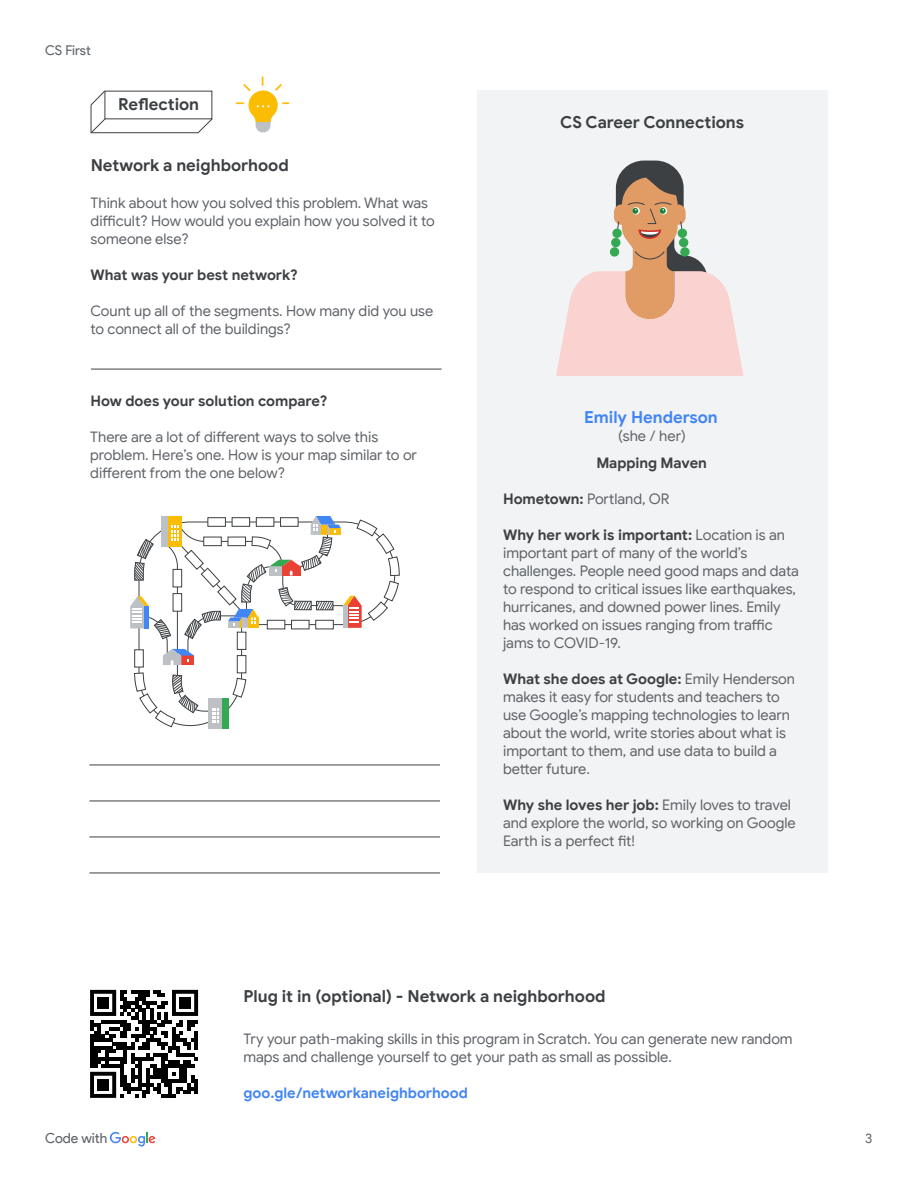
<style>
.page{position:relative;width:918px;height:1188px;background:#fff}
.page>*{position:absolute;margin:0;border:0;box-sizing:border-box;transform-origin:0 0}
.t1{font:700 16.5px "Google Sans";color:#3c4043}
.t2{font:700 16.5px "Google Sans";color:#4285f4}
.t3{font:14.55px/18px "Google Sans";color:#5f6368}
.t4{font:700 14.55px "Google Sans";letter-spacing:-.005em;color:#3c4043}
.t5{font:700 14.55px "Google Sans";color:#4285f4}
.t6{font:13.95px "Product Sans";letter-spacing:-.005em;color:#5f6368}
.t7{font:13.5px "Product Sans";letter-spacing:-.005em;color:#5f6368}
.t8{font:13.5px "Google Sans";color:#5f6368}
.s1{font-weight:700;color:#3c4043}
</style>
<div class="page">
<div style="left:477px;top:91px;width:350px;height:782px;background:#f1f3f4"></div>
<svg style="left:90px;top:90px;width:123px;height:44px"></svg>
<hr style="left:91px;top:369px;width:351px;height:1px;background:#3c4043">
<svg style="left:130px;top:516px;width:270px;height:212px"></svg>
<svg style="left:236px;top:76px;width:53px;height:56px"></svg>
<svg style="left:90px;top:990px;width:108px;height:108px"></svg>
<div style="left:98px;top:997px;width:11px;height:11px;background:#000"></div>
<div style="left:179px;top:997px;width:12px;height:11px;background:#000"></div>
<div style="left:98px;top:1079px;width:11px;height:11px;background:#000"></div>
<svg style="left:556px;top:161px;width:187px;height:215px"></svg>
<svg style="left:110px;top:1132px;width:45px;height:15px"></svg>
<hr style="left:89px;top:765px;width:351px;height:1px;background:#3c4043">
<hr style="left:89px;top:801px;width:351px;height:1px;background:#3c4043">
<hr style="left:89px;top:837px;width:351px;height:1px;background:#3c4043">
<hr style="left:89px;top:873px;width:351px;height:1px;background:#3c4043">
<p class="t7" style="left:45px;top:43px;width:47px">CS First</p>
<p class="t1" style="left:118px;top:94px;width:82px">Reflection</p>
<p class="t1" style="left:91px;top:155px;width:200px">Network a neighborhood</p>
<p class="t3" style="left:91px;top:194px;width:346px">Think about how you solved this problem. What was difficult? How would you explain how you solved it to someone else?</p>
<p class="t4" style="left:91px;top:266px;width:209px">What was your best network?</p>
<p class="t3" style="left:90px;top:302px;width:344px">Count up all of the segments. How many did you use to connect all of the buildings?</p>
<p class="t4" style="left:90px;top:392px;width:239px">How does your solution compare?</p>
<p class="t3" style="left:90px;top:428px;width:328px">There are a lot of different ways to solve this problem. Here’s one. How is your map similar to or different from the one below?</p>
<p class="t1" style="left:560px;top:112px;width:186px">CS Career Connections</p>
<p class="t2" style="left:584px;top:407px;width:135px">Emily Henderson</p>
<p class="t3" style="left:618px;top:427px;width:69px">(she / her)</p>
<p class="t4" style="left:596px;top:454px;width:112px">Mapping Maven</p>
<p class="t3" style="left:503px;top:490px;width:168px"><span class="s1">Hometown:</span> Portland, OR</p>
<p class="t3" style="left:503px;top:526px;width:297px"><span class="s1">Why her work is important:</span> Location is an important part of many of the world’s challenges. People need good maps and data to respond to critical issues like earthquakes, hurricanes, and downed power lines. Emily has worked on issues ranging from traffic jams to COVID-19.</p>
<p class="t3" style="left:503px;top:670px;width:293px"><span class="s1">What she does at Google:</span> Emily Henderson makes it easy for students and teachers to use Google’s mapping technologies to learn about the world, write stories about what is important to them, and use data to build a better future.</p>
<p class="t3" style="left:503px;top:796px;width:294px"><span class="s1">Why she loves her job:</span> Emily loves to travel and explore the world, so working on Google<br>Earth is a perfect fit!</p>
<p class="t1" style="left:243px;top:986px;width:364px">Plug it in (optional) - Network a neighborhood</p>
<p class="t3" style="left:243px;top:1030px;width:551px">Try your path-making skills in this program in Scratch. You can generate new random maps and challenge yourself to get your path as small as possible.</p>
<p class="t5" style="left:243px;top:1084px;width:226px">goo.gle/networkaneighborhood</p>
<p class="t6" style="left:45px;top:1130px;width:64px">Code with</p>
<p class="t8" style="left:865px;top:1130px;width:9px">3</p>
</div>
